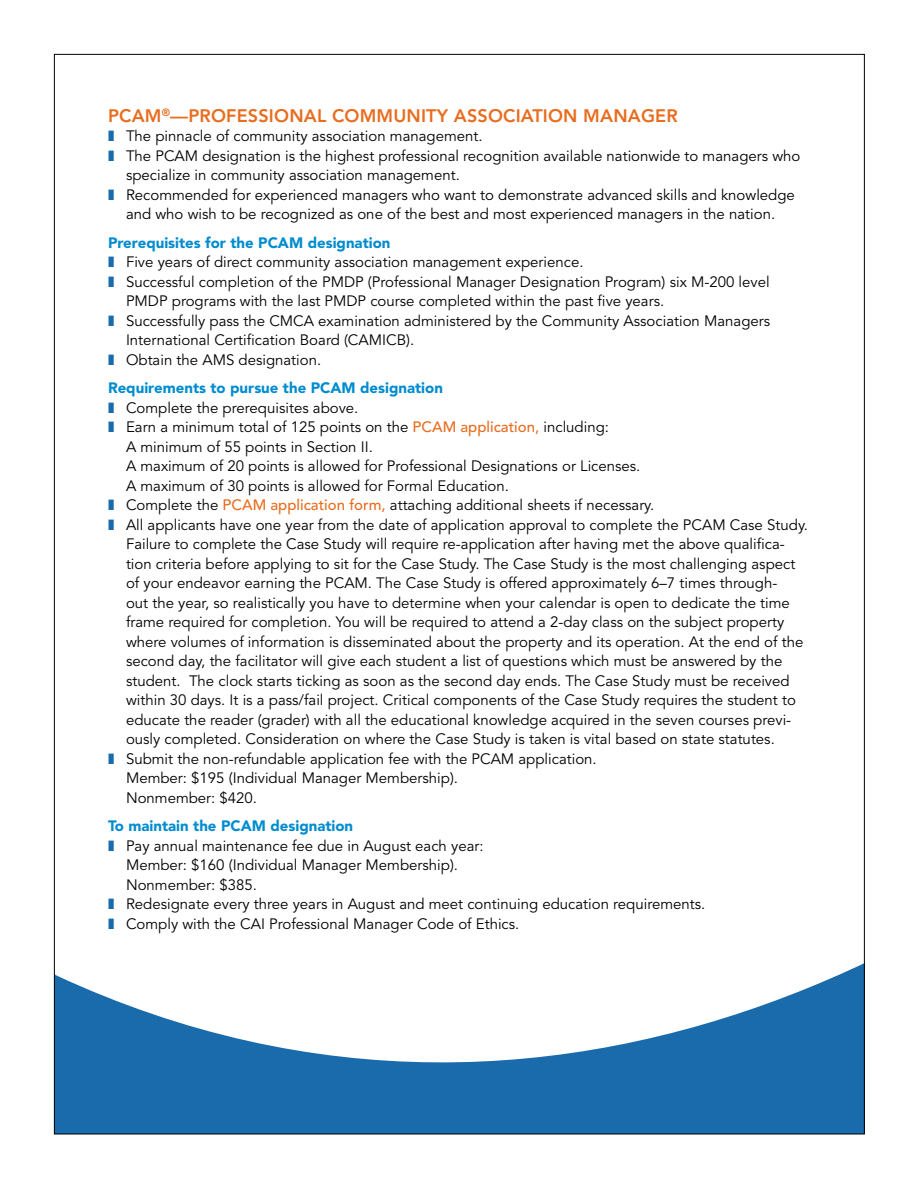
<style>
.page{position:relative;width:918px;height:1188px;background:#fff}
.page>*{position:absolute;margin:0;border:0;box-sizing:border-box;transform-origin:0 0}
.t1{font:800 18px "Avenir";letter-spacing:.01em;color:#e86d1f}
.t2{font:15px/19.5px "Avenir";color:#000}
.t3{font:900 15px "Avenir";color:#008ccf}
.s1{font-weight:500;color:#e86d1f}
</style>
<div class="page">
<svg style="left:56px;top:964px;width:807px;height:168px;fill:#1a6bac"></svg>
<p class="t1" style="left:108px;top:105px;width:571px">PCAM<sup>®</sup>—PROFESSIONAL COMMUNITY ASSOCIATION MANAGER</p>
<p class="t2" style="left:126px;top:127px;width:676px">The pinnacle of community association management.<br>The PCAM designation is the highest professional recognition available nationwide to managers who specialize in community association management.<br>Recommended for experienced managers who want to demonstrate advanced skills and knowledge and who wish to be recognized as one of the best and most experienced managers in the nation.</p>
<p class="t3" style="left:108px;top:233px;width:284px">Prerequisites for the PCAM designation</p>
<p class="t2" style="left:126px;top:253px;width:646px">Five years of direct community association management experience.<br>Successful completion of the PMDP (Professional Manager Designation Program) six M-200 level PMDP programs with the last PMDP course completed within the past five years.<br>Successfully pass the CMCA examination administered by the Community Association Managers International Certification Board (CAMICB).<br>Obtain the AMS designation.</p>
<p class="t3" style="left:108px;top:379px;width:336px">Requirements to pursue the PCAM designation</p>
<p class="t2" style="left:126px;top:398px;width:684px">Complete the prerequisites above.<br>Earn a minimum total of 125 points on the <span class="s1">PCAM application,</span> including:<br>A minimum of 55 points in Section II.<br>A maximum of 20 points is allowed for Professional Designations or Licenses.<br>A maximum of 30 points is allowed for Formal Education.<br>Complete the <span class="s1">PCAM application form,</span> attaching additional sheets if necessary.<br>All applicants have one year from the date of application approval to complete the PCAM Case Study.<br>Failure to complete the Case Study will require re-application after having met the above qualifica&shy;tion criteria before applying to sit for the Case Study. The Case Study is the most challenging aspect of your endeavor earning the PCAM. The Case Study is offered approximately 6–7 times through-<br>out the year, so realistically you have to determine when your calendar is open to dedicate the time frame required for completion. You will be required to attend a 2-day class on the subject property where volumes of information is disseminated about the property and its operation. At the end of the second day, the facilitator will give each student a list of questions which must be answered by the student. The clock starts ticking as soon as the second day ends. The Case Study must be received within 30 days. It is a pass/fail project. Critical components of the Case Study requires the student to educate the reader (grader) with all the educational knowledge acquired in the seven courses previ&shy;ously completed. Consideration on where the Case Study is taken is vital based on state statutes.<br>Submit the non-refundable application fee with the PCAM application.<br>Member: $195 (Individual Manager Membership).<br>Nonmember: $420.</p>
<p class="t3" style="left:108px;top:817px;width:247px">To maintain the PCAM designation</p>
<p class="t2" style="left:126px;top:836px;width:581px">Pay annual maintenance fee due in August each year:<br>Member: $160 (Individual Manager Membership).<br>Nonmember: $385.<br>Redesignate every three years in August and meet continuing education requirements.<br>Comply with the CAI Professional Manager Code of Ethics.</p>
</div>
